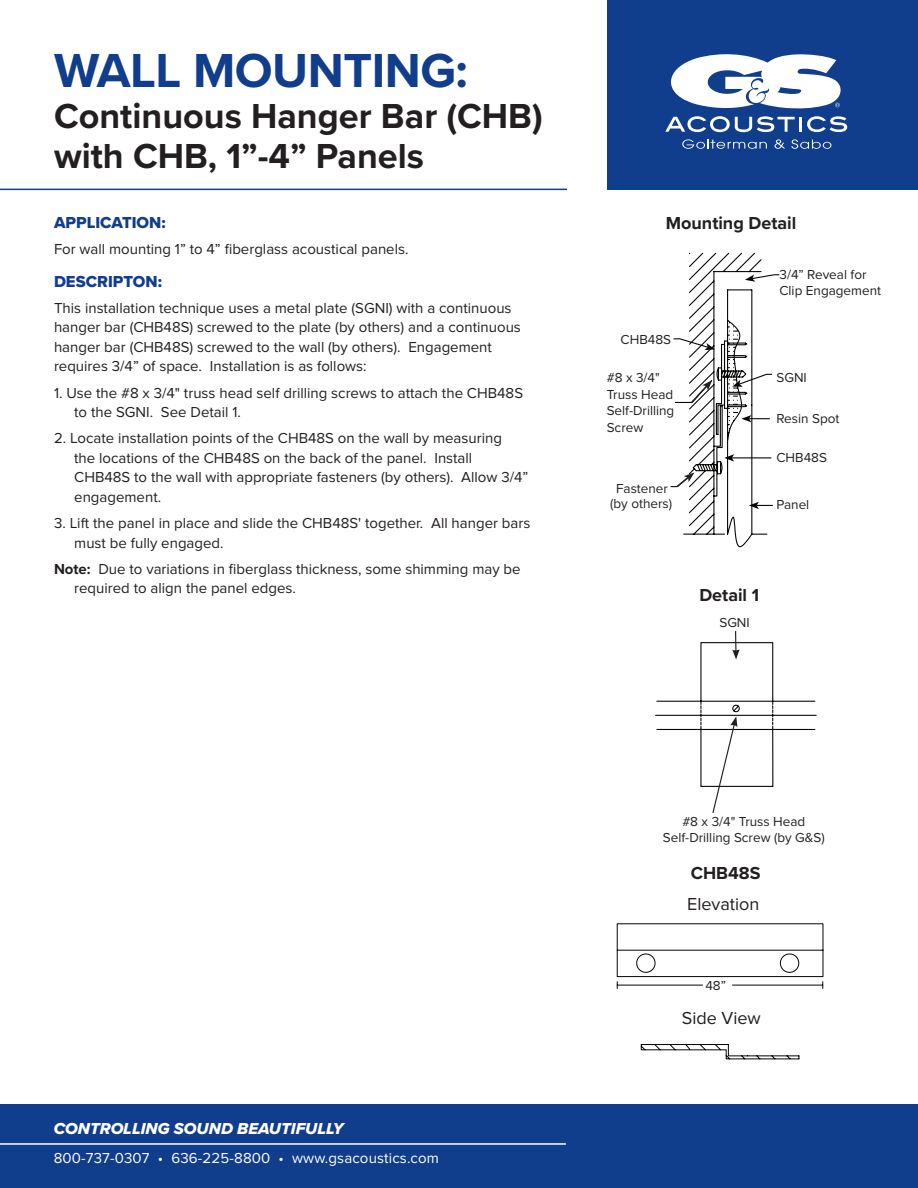
<style>
.page{position:relative;width:918px;height:1188px;background:#fff}
.page>*{position:absolute;margin:0;border:0;box-sizing:border-box;transform-origin:0 0}
.t1{font:700 49.5px "Proxima Nova";letter-spacing:-.01em;color:#103d8c}
.t2{font:700 36px/40.5px "Proxima Nova";color:#231f20}
.t3{font:700 18px "Proxima Nova";color:#231f20}
.t4{font:18px "Proxima Nova";color:#231f20}
.t5{font:16.5px "Proxima Nova Extrabld It";color:#fff}
.t6{font:16.5px "Proxima Nova Extrabld";color:#103d8c}
.t7{font:15px/19.5px "Proxima Nova";color:#231f20}
.t8{font:15px "Proxima Nova";letter-spacing:.01em;color:#fff}
.t9{font:13.5px/16.5px "Proxima Nova";color:#231f20;text-align:center}
.s1{font-weight:700}
</style>
<div class="page">
<div style="left:0;top:1104px;width:918px;height:84px;background:#103d8c"></div>
<hr style="left:0;top:1143px;width:566px;height:2px;background:#fff">
<div style="left:607px;top:0;width:311px;height:190px;background:#103d8c"></div>
<svg style="left:682px;top:139px;width:85px;height:10px"></svg>
<svg style="left:775px;top:139px;width:10px;height:10px"></svg>
<svg style="left:791px;top:139px;width:40px;height:10px"></svg>
<svg style="left:665px;top:116px;width:130px;height:16px"></svg>
<hr style="left:799px;top:117px;width:3px;height:15px;background:#fff">
<svg style="left:807px;top:116px;width:40px;height:16px"></svg>
<svg style="left:671px;top:54px;width:170px;height:55px"></svg>
<hr style="left:0;top:189px;width:567px;height:1px;background:#103d8c">
<svg style="left:640px;top:1044px;width:160px;height:16px"></svg>
<svg style="left:616px;top:923px;width:208px;height:66px"></svg>
<hr style="left:617px;top:985px;width:86px;height:1px;background:#040503">
<hr style="left:732px;top:985px;width:91px;height:1px;background:#040503">
<hr style="left:735px;top:631px;width:2px;height:21px;background:#231f20">
<svg style="left:655px;top:642px;width:162px;height:171px"></svg>
<svg style="left:670px;top:252px;width:110px;height:296px"></svg>
<h1 class="t1" style="left:54px;top:34px;width:415px">WALL MOUNTING:</h1>
<h2 class="t2" style="left:54px;top:95px;width:490px">Continuous Hanger Bar (CHB) with CHB, 1”-4” Panels</h2>
<p class="t6" style="left:54px;top:210px;width:113px">APPLICATION:</p>
<p class="t7" style="left:54px;top:240px;width:356px">For wall mounting 1” to 4” fiberglass acoustical panels.</p>
<p class="t6" style="left:54px;top:269px;width:109px">DESCRIPTON:</p>
<p class="t7" style="left:54px;top:298px;width:468px">This installation technique uses a metal plate (SGNI) with a continuous hanger bar (CHB48S) screwed to the plate (by others) and a continuous hanger bar (CHB48S) screwed to the wall (by others). Engagement requires 3/4” of space. Installation is as follows:</p>
<p class="t7" style="left:74px;top:383px;width:450px;text-indent:-20px">1. Use the #8 x 3/4" truss head self drilling screws to attach the CHB48S to the SGNI. See Detail 1.</p>
<p class="t7" style="left:74px;top:429px;width:456px;text-indent:-20px">2. Locate installation points of the CHB48S on the wall by measuring<br>the locations of the CHB48S on the back of the panel. Install CHB48S to the wall with appropriate fasteners (by others). Allow 3/4” engagement.</p>
<p class="t7" style="left:74px;top:514px;width:458px;text-indent:-20px">3. Lift the panel in place and slide the CHB48S' together. All hanger bars must be fully engaged.</p>
<p class="t7" style="left:74px;top:559px;width:448px;text-indent:-20px"><span class="s1">Note:</span> Due to variations in fiberglass thickness, some shimming may be required to align the panel edges.</p>
<p class="t3" style="left:666px;top:210px;width:132px">Mounting Detail</p>
<p class="t9" style="left:621px;top:332px;width:52px">CHB48S</p>
<p class="t9" style="left:607px;top:370px;width:69px;text-align:left">#8 x 3/4"<br>Truss Head<br>Self-Drilling<br>Screw</p>
<p class="t9" style="left:610px;top:482px;width:64px;line-height:14.5px">Fastener (by others)</p>
<p class="t9" style="left:780px;top:266px;width:103px;text-align:left">3/4” Reveal for<br>Clip Engagement</p>
<p class="t9" style="left:776px;top:369px;width:32px">SGNI</p>
<p class="t9" style="left:776px;top:410px;width:64px">Resin Spot</p>
<p class="t9" style="left:776px;top:450px;width:52px">CHB48S</p>
<p class="t9" style="left:776px;top:497px;width:34px">Panel</p>
<p class="t3" style="left:699px;top:581px;width:61px">Detail 1</p>
<p class="t9" style="left:719px;top:615px;width:32px">SGNI</p>
<p class="t5" style="left:54px;top:1116px;width:291px">CONTROLLING SOUND BEAUTIFULLY</p>
<p class="t8" style="left:54px;top:1150px;width:387px">800-737-0307 • 636-225-8800 • www.gsacoustics.com</p>
<p class="t9" style="left:663px;top:813px;width:163px">#8 x 3/4" Truss Head<br>Self-Drilling Screw (by G&amp;S)</p>
<p class="t3" style="left:691px;top:859px;width:71px">CHB48S</p>
<p class="t4" style="left:687px;top:894px;width:74px">Elevation</p>
<p class="t9" style="left:705px;top:978px;width:22px">48”</p>
<p class="t4" style="left:682px;top:1008px;width:80px">Side View</p>
</div>
